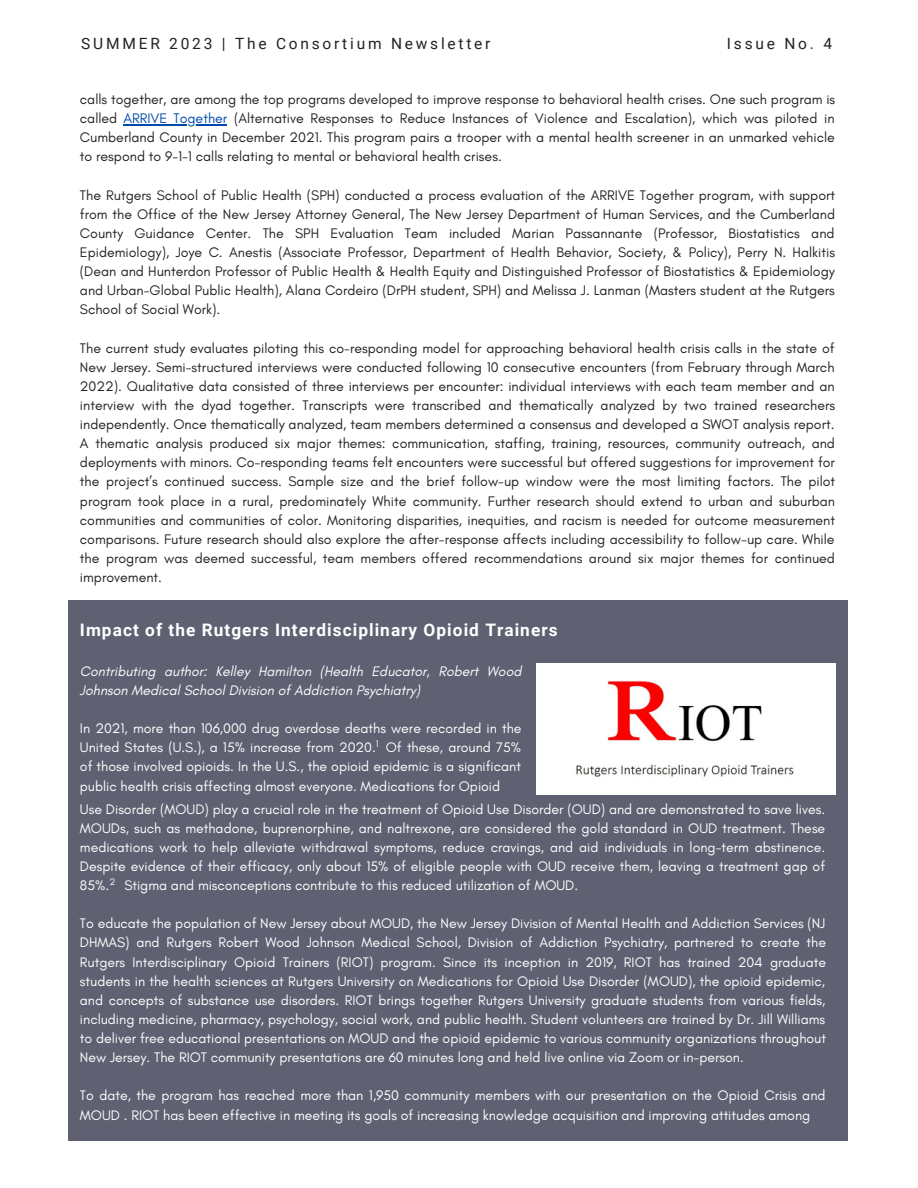
<style>
.page{position:relative;width:918px;height:1188px;background:#fff}
.page>*{position:absolute;margin:0;border:0;box-sizing:border-box;transform-origin:0 0}
.t1{font:700 17.25px "Roboto";letter-spacing:.06em;color:#fff}
.t2{font:15.45px "Roboto";letter-spacing:.18em;color:#222}
.t3{font:14.1px/19.2px "Glacial Indifference";color:#222;text-align:justify}
.t4{font:14.1px/19.2px "Glacial Indifference";color:#fff;text-align:justify}
.t5{font:italic 14.1px/19.2px "Glacial Indifference";color:#fff}
.t6{font:9.6px "Glacial Indifference";color:#fff}
.s1{color:#004aad}
</style>
<div class="page">
<div style="left:68px;top:601px;width:780px;height:540px;background:#5f6172"></div>
<img style="left:536px;top:664px;width:300px;height:130px">
<hr style="left:123px;top:124px;width:104px;height:1px;background:#004aad">
<p class="t2" style="left:81px;top:35px;width:411px">SUMMER 2023 | The Consortium Newsletter</p>
<p class="t2" style="left:727px;top:35px;width:107px">Issue No. 4</p>
<p class="t3" style="left:80px;top:89px;width:757px">calls together, are among the top programs developed to improve response to behavioral health crises. One such program is called <span class="s1">ARRIVE Together</span> (Alternative Responses to Reduce Instances of Violence and Escalation), which was piloted in Cumberland County in December 2021. This program pairs a trooper with a mental health screener in an unmarked vehicle to respond to 9-1-1 calls relating to mental or behavioral health crises.</p>
<p class="t3" style="left:80px;top:185px;width:757px">The Rutgers School of Public Health (SPH) conducted a process evaluation of the ARRIVE Together program, with support from the Office of the New Jersey Attorney General, The New Jersey Department of Human Services, and the Cumberland County Guidance Center. The SPH Evaluation Team included Marian Passannante (Professor, Biostatistics and Epidemiology), Joye C. Anestis (Associate Professor, Department of Health Behavior, Society, &amp; Policy), Perry N. Halkitis (Dean and Hunterdon Professor of Public Health &amp; Health Equity and Distinguished Professor of Biostatistics &amp; Epidemiology and Urban-Global Public Health), Alana Cordeiro (DrPH student, SPH) and Melissa J. Lanman (Masters student at the Rutgers School of Social Work).</p>
<p class="t3" style="left:80px;top:338px;width:757px">The current study evaluates piloting this co-responding model for approaching behavioral health crisis calls in the state of New Jersey. Semi-structured interviews were conducted following 10 consecutive encounters (from February through March 2022). Qualitative data consisted of three interviews per encounter: individual interviews with each team member and an interview with the dyad together. Transcripts were transcribed and thematically analyzed by two trained researchers independently. Once thematically analyzed, team members determined a consensus and developed a SWOT analysis report.<br>A thematic analysis produced six major themes: communication, staffing, training, resources, community outreach, and deployments with minors. Co-responding teams felt encounters were successful but offered suggestions for improvement for the project’s continued success. Sample size and the brief follow-up window were the most limiting factors. The pilot program took place in a rural, predominately White community. Further research should extend to urban and suburban communities and communities of color. Monitoring disparities, inequities, and racism is needed for outcome measurement comparisons. Future research should also explore the after-response affects including accessibility to follow-up care. While the program was deemed successful, team members offered recommendations around six major themes for continued improvement.</p>
<p class="t1" style="left:80px;top:620px;width:479px">Impact of the Rutgers Interdisciplinary Opioid Trainers</p>
<p class="t5" style="left:80px;top:661px;width:443px">Contributing author: Kelley Hamilton (Health Educator, Robert Wood<br>Johnson Medical School Division of Addiction Psychiatry)</p>
<p class="t4" style="left:80px;top:719px;width:443px">In 2021, more than 106,000 drug overdose deaths were recorded in the United States (U.S.), a 15% increase from 2020. Of these, around 75% of those involved opioids. In the U.S., the opioid epidemic is a significant public health crisis affecting almost everyone. Medications for Opioid</p>
<p class="t6" style="left:376px;top:737px;width:4px">1</p>
<p class="t4" style="left:80px;top:799px;width:747px">Use Disorder (MOUD) play a crucial role in the treatment of Opioid Use Disorder (OUD) and are demonstrated to save lives.<br>MOUDs, such as methadone, buprenorphine, and naltrexone, are considered the gold standard in OUD treatment. These medications work to help alleviate withdrawal symptoms, reduce cravings, and aid individuals in long-term abstinence.<br>Despite evidence of their efficacy, only about 15% of eligible people with OUD receive them, leaving a treatment gap of 85%. Stigma and misconceptions contribute to this reduced utilization of MOUD.</p>
<p class="t4" style="left:80px;top:914px;width:748px">To educate the population of New Jersey about MOUD, the New Jersey Division of Mental Health and Addiction Services (NJ DHMAS) and Rutgers Robert Wood Johnson Medical School, Division of Addiction Psychiatry, partnered to create the Rutgers Interdisciplinary Opioid Trainers (RIOT) program. Since its inception in 2019, RIOT has trained 204 graduate students in the health sciences at Rutgers University on Medications for Opioid Use Disorder (MOUD), the opioid epidemic, and concepts of substance use disorders. RIOT brings together Rutgers University graduate students from various fields, including medicine, pharmacy, psychology, social work, and public health. Student volunteers are trained by Dr. Jill Williams to deliver free educational presentations on MOUD and the opioid epidemic to various community organizations throughout New Jersey. The RIOT community presentations are 60 minutes long and held live online via Zoom or in-person.</p>
<p class="t4" style="left:80px;top:1086px;width:747px">To date, the program has reached more than 1,950 community members with our presentation on the Opioid Crisis and<br>MOUD . RIOT has been effective in meeting its goals of increasing knowledge acquisition and improving attitudes among</p>
<p class="t6" style="left:110px;top:876px;width:7px">2</p>
</div>
